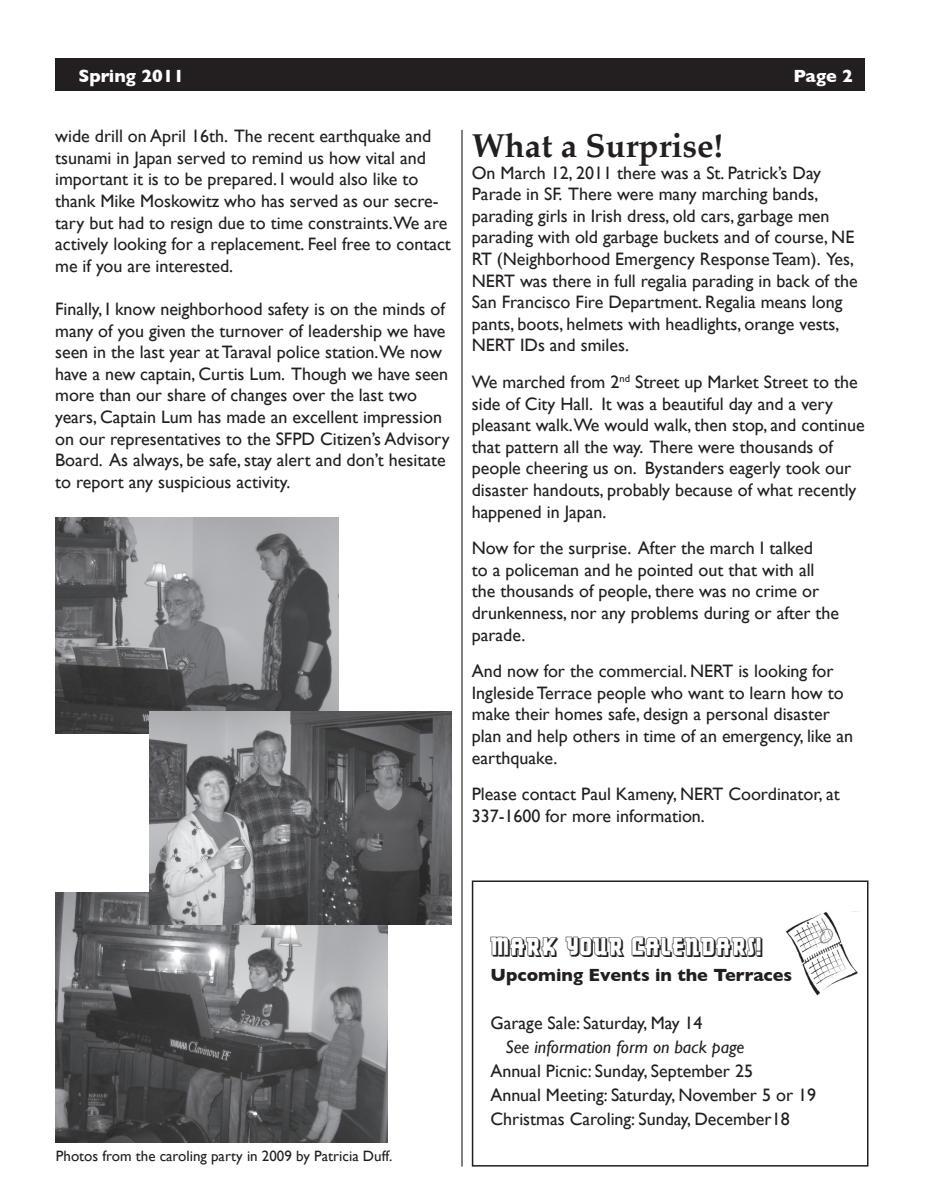
<style>
.page{position:relative;width:927px;height:1197px;background:#fff}
.page>*{position:absolute;margin:0;border:0;box-sizing:border-box;transform-origin:0 0}
.t1{font:700 33px "Palatino";color:#231f20}
.t2{font:27px "Dancing Donuts NF";color:#231f20}
.t3{font:18px/21.6px "Gill Sans";color:#231f20}
.t4{font:italic 18px "Gill Sans";color:#231f20}
.t5{font:700 18px "Gill Sans";color:#231f20}
.t6{font:700 18px "Gill Sans";color:#fff}
.t7{font:15px "Gill Sans";color:#231f20}
</style>
<div class="page">
<div style="left:472px;top:880px;width:397px;height:287px;border:2px solid #231f20"></div>
<img style="left:785px;top:911px;width:75px;height:85px">
<div style="left:55px;top:58px;width:810px;height:33px;background:#231f20"></div>
<img style="left:55px;top:893px;width:332px;height:249px">
<img style="left:55px;top:518px;width:284px;height:215px">
<img style="left:149px;top:711px;width:303px;height:214px">
<hr style="left:461px;top:130px;width:2px;height:1037px;background:#231f20">
<p class="t6" style="left:78px;top:65px;width:107px">Spring 2011</p>
<p class="t6" style="left:793px;top:65px;width:61px">Page 2</p>
<p class="t3" style="left:55px;top:125px;width:397px">wide drill on April 16th. The recent earthquake and tsunami in Japan served to remind us how vital and important it is to be prepared. I would also like to thank Mike Moskowitz who has served as our secre&shy;tary but had to resign due to time constraints.We are actively looking for a replacement. Feel free to contact me if you are interested.</p>
<p class="t3" style="left:55px;top:298px;width:396px">Finally, I know neighborhood safety is on the minds of many of you given the turnover of leadership we have seen in the last year at Taraval police station.We now have a new captain, Curtis Lum. Though we have seen more than our share of changes over the last two years, Captain Lum has made an excellent impression on our representatives to the SFPD Citizen’s Advisory Board. As always, be safe, stay alert and don’t hesitate to report any suspicious activity.</p>
<h1 class="t1" style="left:472px;top:125px;width:253px">What a Surprise!</h1>
<p class="t3" style="left:472px;top:162px;width:387px">On March 12, 2011 there was a St. Patrick’s Day Parade in SF. There were many marching bands, parading girls in Irish dress, old cars, garbage men parading with old garbage buckets and of course, NE RT (Neighborhood Emergency Response Team). Yes, NERT was there in full regalia parading in back of the San Francisco Fire Department. Regalia means long pants, boots, helmets with headlights, orange vests, NERT IDs and smiles.</p>
<p class="t3" style="left:472px;top:371px;width:394px">We marched from 2<sup>nd</sup> Street up Market Street to the side of City Hall. It was a beautiful day and a very pleasant walk.We would walk, then stop, and continue that pattern all the way. There were thousands of people cheering us on. Bystanders eagerly took our disaster handouts, probably because of what recently happened in Japan.</p>
<p class="t3" style="left:472px;top:537px;width:369px">Now for the surprise. After the march I talked<br>to a policeman and he pointed out that with all the thousands of people, there was no crime or drunkenness, nor any problems during or after the parade.</p>
<p class="t3" style="left:472px;top:660px;width:383px">And now for the commercial. NERT is looking for Ingleside Terrace people who want to learn how to make their homes safe, design a personal disaster plan and help others in time of an emergency, like an earthquake.</p>
<p class="t3" style="left:472px;top:783px;width:369px">Please contact Paul Kameny, NERT Coordinator, at<br>337-1600 for more information.</p>
<p class="t7" style="left:56px;top:1147px;width:338px">Photos from the caroling party in 2009 by Patricia Duff.</p>
<h2 class="t2" style="left:491px;top:931px;width:273px">MARK YOUR CALENDARS!</h2>
<p class="t5" style="left:491px;top:965px;width:303px">Upcoming Events in the Terraces</p>
<p class="t3" style="left:491px;top:1012px;width:214px">Garage Sale: Saturday, May 14</p>
<p class="t4" style="left:506px;top:1037px;width:241px">See information form on back page</p>
<p class="t3" style="left:491px;top:1059px;width:327px;line-height:24px">Annual Picnic: Sunday, September 25<br>Annual Meeting: Saturday, November 5 or 19<br>Christmas Caroling: Sunday, December18</p>
</div>
